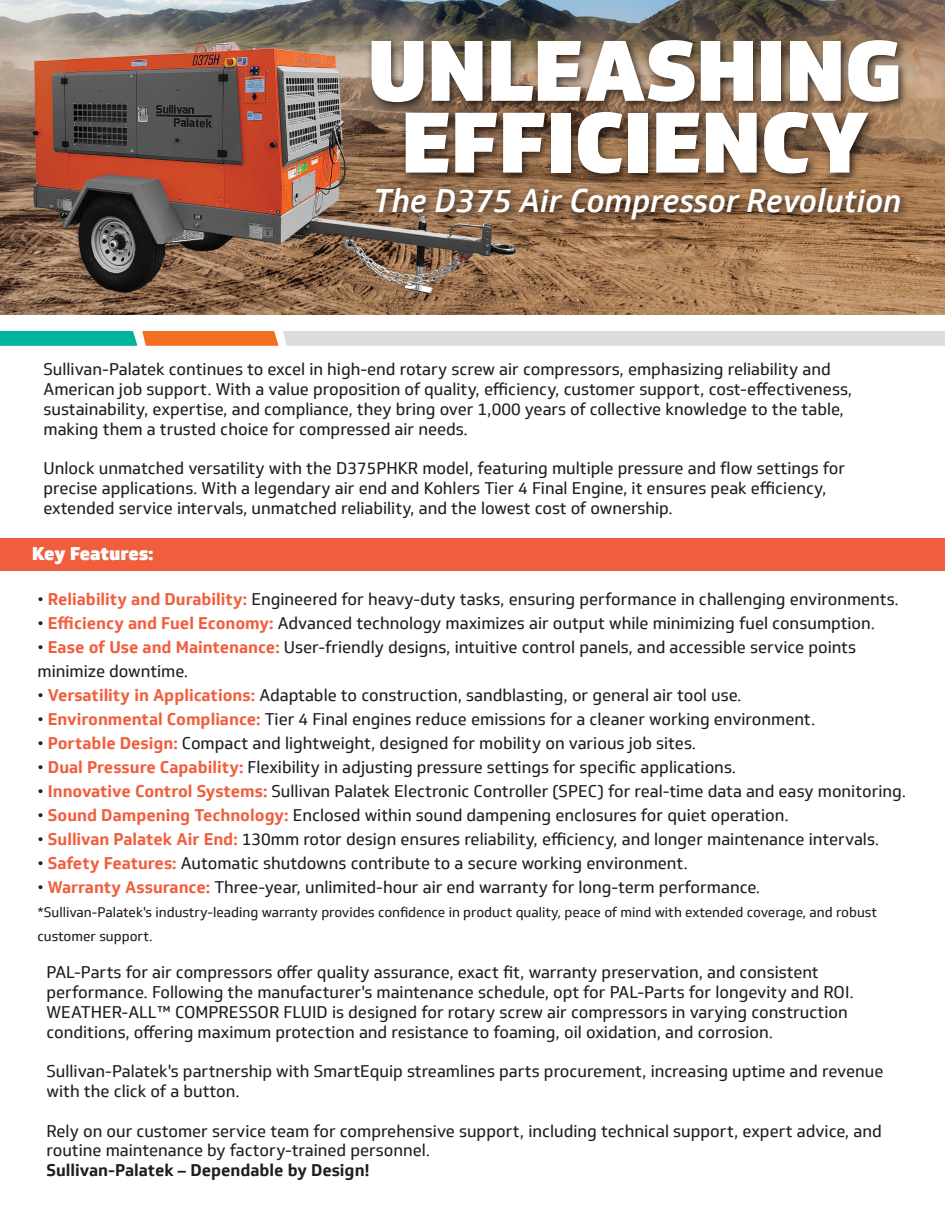
<style>
.page{position:relative;width:945px;height:1215px;background:#fff}
.page>*{position:absolute;margin:0;border:0;box-sizing:border-box;transform-origin:0 0}
.t1{font:900 84px/71.8px "Soleto";color:#fff;text-align:center}
.t2{font:italic 500 31.95px "Soleto";color:#fff}
.t3{font:900 18px "Soleto";letter-spacing:-.01em;color:#fff}
.t4{font:16.5px/19.8px "Soleto";color:#1e1f1e}
.t5{font:700 16.5px "Soleto";color:#1e1f1e}
.t6{font:13.5px/24px "Soleto";color:#1e1f1e}
.s1{font-weight:700;color:#f15e3d}
</style>
<div class="page">
<img style="left:0;top:0;width:945px;height:314px">
<img style="left:0;top:332px;width:945px;height:13px">
<img style="left:359px;top:20px;width:558px;height:192px">
<img style="left:364px;top:176px;width:552px;height:60px">
<div style="left:0;top:538px;width:945px;height:33px;background:#f15e3d"></div>
<h1 class="t1" style="left:368px;top:35px;width:537px">UNLEASHING<br>EFFICIENCY</h1>
<h2 class="t2" style="left:373px;top:181px;width:530px">The D375 Air Compressor Revolution</h2>
<p class="t4" style="left:44px;top:360px;width:810px">Sullivan-Palatek continues to excel in high-end rotary screw air compressors, emphasizing reliability and American job support. With a value proposition of quality, efficiency, customer support, cost-effectiveness, sustainability, expertise, and compliance, they bring over 1,000 years of collective knowledge to the table, making them a trusted choice for compressed air needs.</p>
<p class="t4" style="left:44px;top:459px;width:803px">Unlock unmatched versatility with the D375PHKR model, featuring multiple pressure and flow settings for precise applications. With a legendary air end and Kohlers Tier 4 Final Engine, it ensures peak efficiency, extended service intervals, unmatched reliability, and the lowest cost of ownership.</p>
<p class="t3" style="left:32px;top:542px;width:123px">Key Features:</p>
<p class="t4" style="left:38px;top:589px;width:863px">• <span class="s1">Reliability and Durability:</span> Engineered for heavy-duty tasks, ensuring performance in challenging environments.</p>
<p class="t4" style="left:38px;top:613px;width:839px">• <span class="s1">Efficiency and Fuel Economy:</span> Advanced technology maximizes air output while minimizing fuel consumption.</p>
<p class="t4" style="left:38px;top:635px;width:820px;line-height:24px">• <span class="s1">Ease of Use and Maintenance:</span> User-friendly designs, intuitive control panels, and accessible service points minimize downtime.</p>
<p class="t4" style="left:38px;top:686px;width:706px">• <span class="s1">Versatility in Applications:</span> Adaptable to construction, sandblasting, or general air tool use.</p>
<p class="t4" style="left:38px;top:710px;width:779px">• <span class="s1">Environmental Compliance:</span> Tier 4 Final engines reduce emissions for a cleaner working environment.</p>
<p class="t4" style="left:38px;top:734px;width:660px">• <span class="s1">Portable Design:</span> Compact and lightweight, designed for mobility on various job sites.</p>
<p class="t4" style="left:38px;top:758px;width:700px">• <span class="s1">Dual Pressure Capability:</span> Flexibility in adjusting pressure settings for specific applications.</p>
<p class="t4" style="left:38px;top:782px;width:870px">• <span class="s1">Innovative Control Systems:</span> Sullivan Palatek Electronic Controller (SPEC) for real-time data and easy monitoring.</p>
<p class="t4" style="left:38px;top:806px;width:753px">• <span class="s1">Sound Dampening Technology:</span> Enclosed within sound dampening enclosures for quiet operation.</p>
<p class="t4" style="left:38px;top:830px;width:843px">• <span class="s1">Sullivan Palatek Air End:</span> 130mm rotor design ensures reliability, efficiency, and longer maintenance intervals.</p>
<p class="t4" style="left:38px;top:854px;width:652px">• <span class="s1">Safety Features:</span> Automatic shutdowns contribute to a secure working environment.</p>
<p class="t4" style="left:38px;top:878px;width:724px">• <span class="s1">Warranty Assurance:</span> Three-year, unlimited-hour air end warranty for long-term performance.</p>
<p class="t6" style="left:38px;top:900px;width:841px">*Sullivan-Palatek's industry-leading warranty provides confidence in product quality, peace of mind with extended coverage, and robust customer support.</p>
<p class="t4" style="left:47px;top:963px;width:809px">PAL-Parts for air compressors offer quality assurance, exact fit, warranty preservation, and consistent performance. Following the manufacturer's maintenance schedule, opt for PAL-Parts for longevity and ROI.<br>WEATHER-ALL™ COMPRESSOR FLUID is designed for rotary screw air compressors in varying construction conditions, offering maximum protection and resistance to foaming, oil oxidation, and corrosion.</p>
<p class="t4" style="left:47px;top:1062px;width:838px">Sullivan-Palatek's partnership with SmartEquip streamlines parts procurement, increasing uptime and revenue with the click of a button.</p>
<p class="t4" style="left:47px;top:1121px;width:837px">Rely on our customer service team for comprehensive support, including technical support, expert advice, and routine maintenance by factory-trained personnel.</p>
<p class="t5" style="left:47px;top:1160px;width:325px">Sullivan-Palatek – Dependable by Design!</p>
</div>
